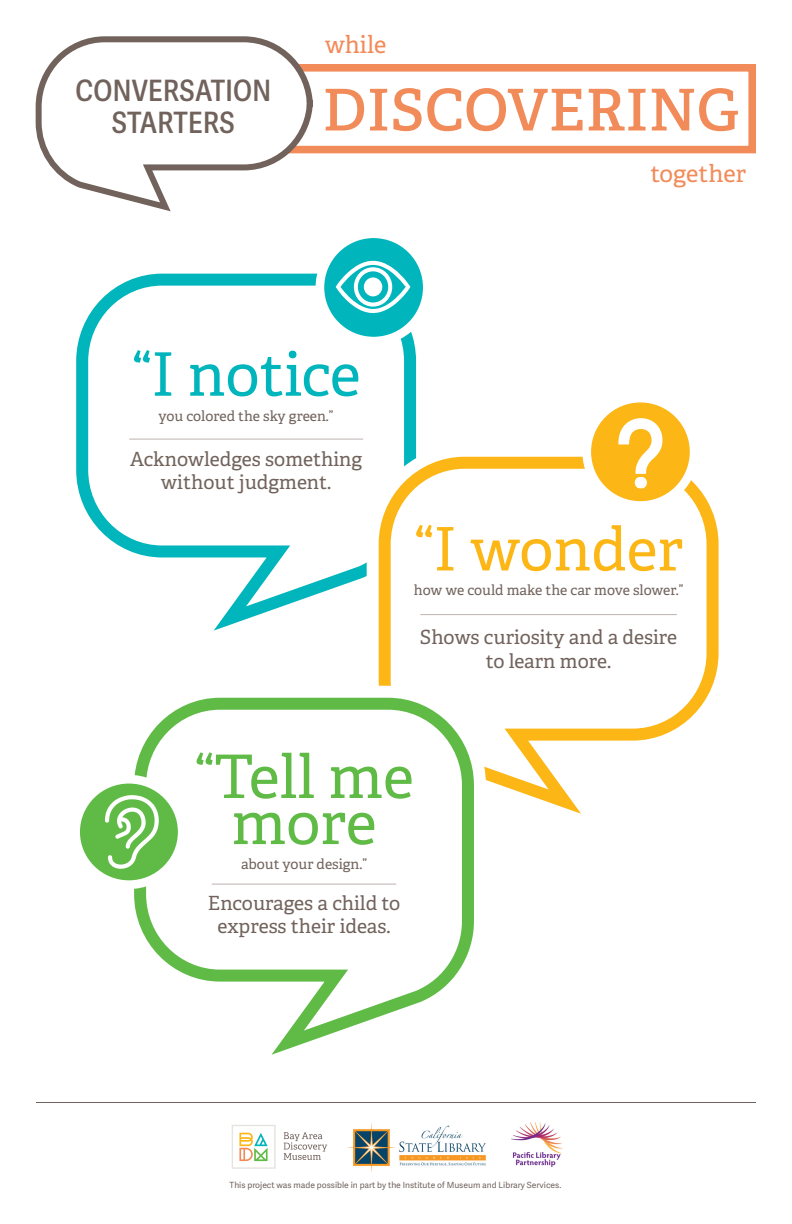
<style>
.page{position:relative;width:792px;height:1224px;background:#fff}
.page>*{position:absolute;margin:0;border:0;box-sizing:border-box;transform-origin:0 0}
.t1{font:60px/46.1px "Adelle";color:#60bb46;text-align:center}
.t2{font:60px "Adelle";color:#fcb615}
.t3{font:60px "Adelle";color:#00b5bc}
.t4{font:600 57.6px "Adelle";letter-spacing:.01em;color:#f28b5a}
.t5{font:600 29.5px/31.3px "Adelle Sans Cnd";letter-spacing:.01em;color:#71635c;text-align:center}
.t6{font:24px "Adelle";color:#f28b5a}
.t7{font:19.5px/23.4px "Adelle";color:#71635c;text-align:center}
.t8{font:14.1px "Adelle";color:#71635c}
.t9{font:8.5px "Adelle Sans";color:#71635c}
</style>
<div class="page">
<svg style="left:284px;top:1132px;width:43px;height:28px"></svg>
<svg style="left:232px;top:1125px;width:44px;height:44px"></svg>
<img style="left:348px;top:1123px;width:138px;height:49px">
<img style="left:512px;top:1123px;width:50px;height:44px">
<hr style="left:36px;top:1102px;width:720px;height:1px;background:#71635c">
<div style="left:238px;top:64px;width:518px;height:89px;border:8px solid #f28b5a"></div>
<svg style="left:76px;top:273px;width:341px;height:358px"></svg>
<svg style="left:349px;top:427px;width:68px;height:204px"></svg>
<svg style="left:373px;top:451px;width:346px;height:363px"></svg>
<hr style="left:420px;top:614px;width:257px;height:1px;background:#bdb3af">
<hr style="left:129px;top:439px;width:234px;height:1px;background:#bdb3af">
<svg style="left:587px;top:398px;width:107px;height:108px;fill:#fcb615"></svg>
<div style="left:582px;top:394px;width:116px;height:116px;border:9px solid #fff;border-radius:50%"></div>
<svg style="left:617px;top:394px;width:47px;height:145px"></svg>
<svg style="left:320px;top:234px;width:107px;height:107px;background:#29c1c6"></svg>
<div style="left:316px;top:229px;width:116px;height:116px;border:9px solid #fff;border-radius:50%"></div>
<svg style="left:336px;top:261px;width:74px;height:52px"></svg>
<div style="left:364px;top:277px;width:18px;height:19px;background:#fff;border-radius:50%"></div>
<svg style="left:35px;top:36px;width:281px;height:176px"></svg>
<svg style="left:373px;top:668px;width:131px;height:146px"></svg>
<svg style="left:134px;top:692px;width:346px;height:363px"></svg>
<hr style="left:212px;top:884px;width:184px;height:1px;background:#bdb3af">
<svg style="left:74px;top:777px;width:110px;height:110px;fill:#60bb46"></svg>
<div style="left:71px;top:775px;width:116px;height:114px;border:9px solid #fff;border-radius:50%"></div>
<svg style="left:105px;top:795px;width:54px;height:74px"></svg>
<h3 class="t5" style="left:76px;top:76px;width:197px">CONVERSATION<br>STARTERS</h3>
<p class="t6" style="left:325px;top:30px;width:63px">while</p>
<h2 class="t4" style="left:323px;top:74px;width:418px">DISCOVERING</h2>
<p class="t6" style="left:650px;top:159px;width:97px">together</p>
<h1 class="t3" style="left:132px;top:338px;width:230px">“I notice</h1>
<p class="t8" style="left:159px;top:408px;width:176px">you colored the sky green.”</p>
<p class="t7" style="left:130px;top:448px;width:234px">Acknowledges something without judgment.</p>
<h1 class="t2" style="left:414px;top:512px;width:271px">“I wonder</h1>
<p class="t8" style="left:414px;top:581px;width:271px">how we could make the car move slower.”</p>
<p class="t7" style="left:420px;top:626px;width:259px">Shows curiosity and a desire to learn more.</p>
<h1 class="t1" style="left:194px;top:755px;width:221px">“Tell me more</h1>
<p class="t8" style="left:241px;top:856px;width:128px">about your design.”</p>
<p class="t7" style="left:208px;top:892px;width:194px">Encourages a child to express their ideas.</p>
<p class="t9" style="left:230px;top:1180px;width:333px">This project was made possible in part by the Institute of Museum and Library Services.</p>
</div>
